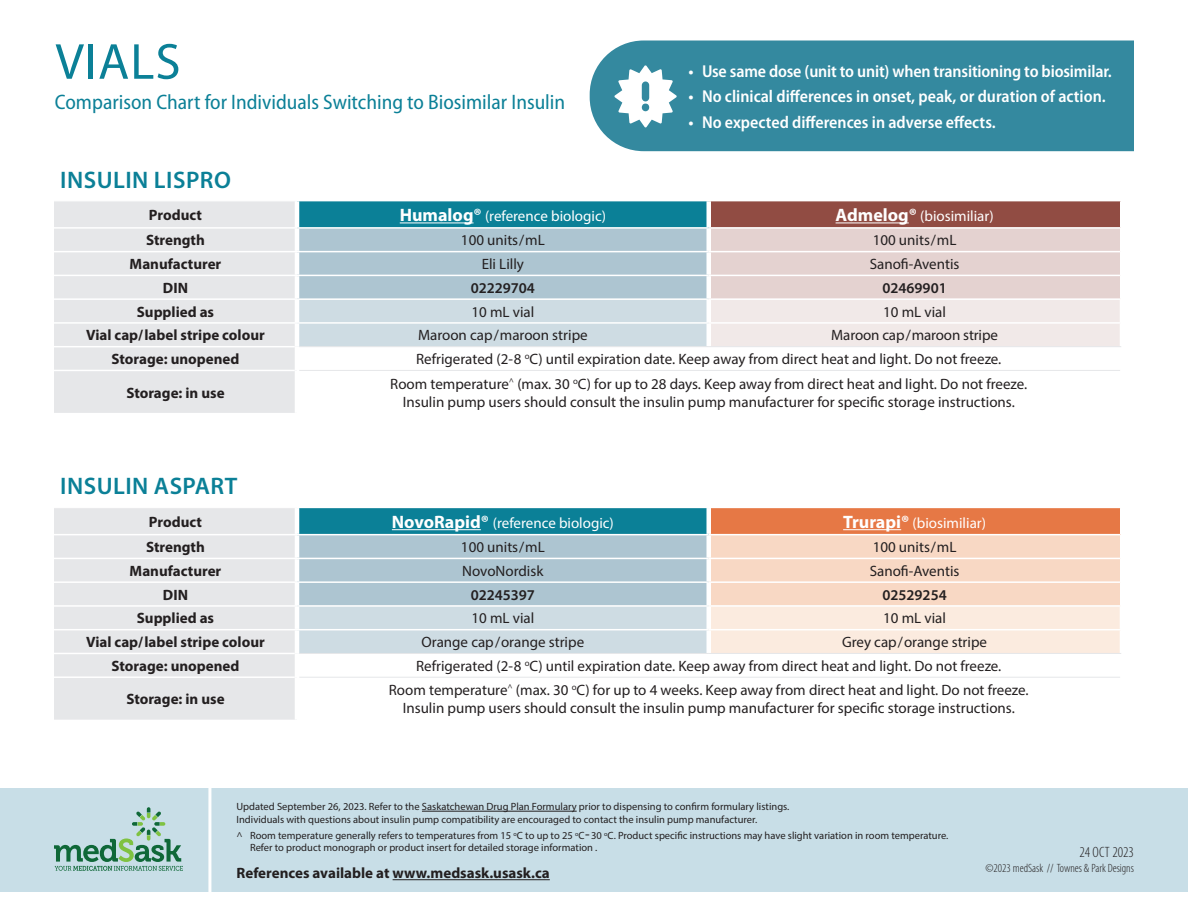
<style>
.page{position:relative;width:1188px;height:918px;background:#fff}
.page>*{position:absolute;margin:0;border:0;box-sizing:border-box;transform-origin:0 0}
.t1{font:51px "Myriad Pro";letter-spacing:.02em;color:#0b8097}
.t2{font:600 24px "Myriad Pro";letter-spacing:.02em;color:#0b8097}
.t3{font:semi-condensed 21px "Myriad Pro";color:#0b8097}
.t4{font:600 semi-condensed 17.25px "Myriad Pro";color:#fff}
.t5{font:15px "Myriad Pro";color:#231f20}
.t6{font:700 15px "Myriad Pro";color:#231f20}
.t7{font:15px "Myriad Pro";color:#fff}
.t8{font:600 15px "Myriad Pro";color:#231f20}
.t9{font:300 condensed 15px "Myriad Pro";color:#231f20}
.t10{font:300 condensed 12px "Myriad Pro";color:#231f20}
.t11{font:10.5px/12.6px "Myriad Pro";color:#231f20}
.s1{font-weight:700;font-size:18px}
.s2{font-size:15px}
</style>
<div class="page">
<div style="left:54px;top:202px;width:241px;height:211px;background:#e6e7e9"></div>
<hr style="left:54px;top:227px;width:243px;height:2px;background:#fff">
<hr style="left:54px;top:251px;width:243px;height:1px;background:#fff">
<hr style="left:54px;top:275px;width:243px;height:1px;background:#fff">
<hr style="left:54px;top:298px;width:243px;height:2px;background:#fff">
<hr style="left:54px;top:322px;width:243px;height:2px;background:#fff">
<hr style="left:54px;top:346px;width:241px;height:1px;background:#fff">
<hr style="left:54px;top:370px;width:241px;height:1px;background:#fff">
<svg style="left:297px;top:201px;width:824px;height:145px;background:#bdc4c8"></svg>
<hr style="left:299px;top:346px;width:410px;height:1px;background:#e6e7e9">
<hr style="left:709px;top:346px;width:412px;height:1px;background:#e6e7e9">
<hr style="left:299px;top:370px;width:410px;height:1px;background:#e6e7e9">
<hr style="left:709px;top:370px;width:411px;height:1px;background:#e6e7e9">
<hr style="left:400px;top:222px;width:74px;height:1px;background:#fff">
<hr style="left:836px;top:222px;width:73px;height:1px;background:#fff">
<div style="left:590px;top:40px;width:544px;height:111px;background:#34899f"></div>
<div style="left:0;top:788px;width:1188px;height:104px;background:#c8dee7"></div>
<svg style="left:54px;top:807px;width:129px;height:64px"></svg>
<hr style="left:422px;top:811px;width:155px;height:1px;background:#231f20">
<hr style="left:393px;top:879px;width:157px;height:1px;background:#231f20">
<hr style="left:208px;top:754px;width:3px;height:157px;background:#fff">
<svg style="left:615px;top:65px;width:62px;height:62px"></svg>
<div style="left:54px;top:508px;width:241px;height:212px;background:#e6e7e9"></div>
<hr style="left:54px;top:534px;width:243px;height:1px;background:#fff">
<hr style="left:54px;top:558px;width:243px;height:1px;background:#fff">
<hr style="left:54px;top:581px;width:243px;height:2px;background:#fff">
<hr style="left:54px;top:605px;width:243px;height:2px;background:#fff">
<hr style="left:54px;top:629px;width:243px;height:1px;background:#fff">
<hr style="left:54px;top:653px;width:241px;height:1px;background:#fff">
<hr style="left:54px;top:676px;width:241px;height:2px;background:#fff">
<svg style="left:297px;top:508px;width:824px;height:145px;background:#cbc9c4"></svg>
<hr style="left:299px;top:653px;width:410px;height:1px;background:#e6e7e9">
<hr style="left:709px;top:653px;width:412px;height:1px;background:#e6e7e9">
<hr style="left:299px;top:677px;width:410px;height:1px;background:#e6e7e9">
<hr style="left:709px;top:677px;width:411px;height:1px;background:#e6e7e9">
<hr style="left:392px;top:529px;width:89px;height:1px;background:#fff">
<hr style="left:843px;top:529px;width:58px;height:1px;background:#fff">
<p class="t1" style="left:55px;top:30px;width:127px">VIALS</p>
<p class="t3" style="left:55px;top:90px;width:512px">Comparison Chart for Individuals Switching to Biosimilar Insulin</p>
<p class="t4" style="left:688px;top:62px;width:425px">• Use same dose (unit to unit) when transitioning to biosimilar.</p>
<p class="t4" style="left:688px;top:87px;width:419px">• No clinical differences in onset, peak, or duration of action.</p>
<p class="t4" style="left:688px;top:113px;width:309px">• No expected differences in adverse effects.</p>
<p class="t2" style="left:60px;top:164px;width:172px">INSULIN LISPRO</p>
<p class="t6" style="left:149px;top:205px;width:55px">Product</p>
<p class="t7" style="left:400px;top:207px;width:208px"><span class="s1">Humalog®</span> (reference biologic)</p>
<p class="t7" style="left:836px;top:207px;width:160px"><span class="s1">Admelog®</span> (biosimiliar)</p>
<p class="t6" style="left:146px;top:231px;width:60px">Strength</p>
<p class="t5" style="left:461px;top:231px;width:85px">100 units/mL</p>
<p class="t5" style="left:873px;top:231px;width:85px">100 units/mL</p>
<p class="t6" style="left:130px;top:254px;width:93px">Manufacturer</p>
<p class="t5" style="left:482px;top:255px;width:44px">Eli Lilly</p>
<p class="t5" style="left:870px;top:255px;width:91px">Sanofi-Aventis</p>
<p class="t6" style="left:163px;top:278px;width:27px">DIN</p>
<p class="t8" style="left:471px;top:278px;width:66px">02229704</p>
<p class="t8" style="left:882px;top:278px;width:66px">02469901</p>
<p class="t6" style="left:137px;top:302px;width:79px">Supplied as</p>
<p class="t5" style="left:471px;top:302px;width:64px">10 mL vial</p>
<p class="t5" style="left:883px;top:302px;width:64px">10 mL vial</p>
<p class="t6" style="left:86px;top:326px;width:180px">Vial cap/label stripe colour</p>
<p class="t5" style="left:418px;top:326px;width:171px">Maroon cap/maroon stripe</p>
<p class="t5" style="left:831px;top:326px;width:168px">Maroon cap/maroon stripe</p>
<p class="t6" style="left:112px;top:349px;width:129px">Storage: unopened</p>
<p class="t5" style="left:416px;top:350px;width:587px">Refrigerated (2-8 <sup>o</sup>C) until expiration date. Keep away from direct heat and light. Do not freeze.</p>
<p class="t6" style="left:126px;top:383px;width:100px">Storage: in use</p>
<p class="t5" style="left:390px;top:374px;width:639px">Room temperature<sup>^</sup> (max. 30 <sup>o</sup>C) for up to 28 days. Keep away from direct heat and light. Do not freeze.</p>
<p class="t5" style="left:403px;top:392px;width:614px">Insulin pump users should consult the insulin pump manufacturer for specific storage instructions.</p>
<p class="t2" style="left:60px;top:471px;width:179px">INSULIN ASPART</p>
<p class="t6" style="left:149px;top:512px;width:55px">Product</p>
<p class="t7" style="left:392px;top:514px;width:223px"><span class="s1">NovoRapid®</span> (reference biologic)</p>
<p class="t7" style="left:843px;top:514px;width:144px"><span class="s1">Trurapi®</span> (biosimiliar)</p>
<p class="t6" style="left:146px;top:537px;width:60px">Strength</p>
<p class="t5" style="left:461px;top:538px;width:85px">100 units/mL</p>
<p class="t5" style="left:873px;top:538px;width:85px">100 units/mL</p>
<p class="t6" style="left:130px;top:561px;width:93px">Manufacturer</p>
<p class="t5" style="left:462px;top:562px;width:83px">NovoNordisk</p>
<p class="t5" style="left:870px;top:562px;width:91px">Sanofi-Aventis</p>
<p class="t6" style="left:163px;top:585px;width:27px">DIN</p>
<p class="t8" style="left:471px;top:585px;width:66px">02245397</p>
<p class="t8" style="left:882px;top:585px;width:66px">02529254</p>
<p class="t6" style="left:137px;top:609px;width:79px">Supplied as</p>
<p class="t5" style="left:471px;top:609px;width:64px">10 mL vial</p>
<p class="t5" style="left:883px;top:609px;width:64px">10 mL vial</p>
<p class="t6" style="left:86px;top:632px;width:180px">Vial cap/label stripe colour</p>
<p class="t5" style="left:422px;top:633px;width:164px">Orange cap/orange stripe</p>
<p class="t5" style="left:842px;top:633px;width:147px">Grey cap/orange stripe</p>
<p class="t6" style="left:112px;top:656px;width:129px">Storage: unopened</p>
<p class="t5" style="left:416px;top:657px;width:587px">Refrigerated (2-8 <sup>o</sup>C) until expiration date. Keep away from direct heat and light. Do not freeze.</p>
<p class="t6" style="left:126px;top:690px;width:100px">Storage: in use</p>
<p class="t5" style="left:389px;top:681px;width:641px">Room temperature<sup>^</sup> (max. 30 <sup>o</sup>C) for up to 4 weeks. Keep away from direct heat and light. Do not freeze.</p>
<p class="t5" style="left:403px;top:699px;width:614px">Insulin pump users should consult the insulin pump manufacturer for specific storage instructions.</p>
<p class="t11" style="left:237px;top:800px;width:554px">Updated September 26, 2023. Refer to the Saskatchewan Drug Plan Formulary prior to dispensing to confirm formulary listings.<br>Individuals with questions about insulin pump compatibility are encouraged to contact the insulin pump manufacturer.</p>
<p class="t11" style="left:250px;top:830px;width:700px;line-height:12px;text-indent:-14px">^ Room temperature generally refers to temperatures from 15 <sup>o</sup>C to up to 25 <sup>o</sup>C<span class="s2">-</span> 30 <sup>o</sup>C. Product specific instructions may have slight variation in room temperature.<br>Refer to product monograph or product insert for detailed storage information .</p>
<p class="t6" style="left:237px;top:863px;width:315px">References available at www.medsask.usask.ca</p>
<p class="t9" style="left:1079px;top:844px;width:56px">24 OCT 2023</p>
<p class="t10" style="left:986px;top:861px;width:150px">©2023 medSask // Townes &amp; Park Designs</p>
</div>
